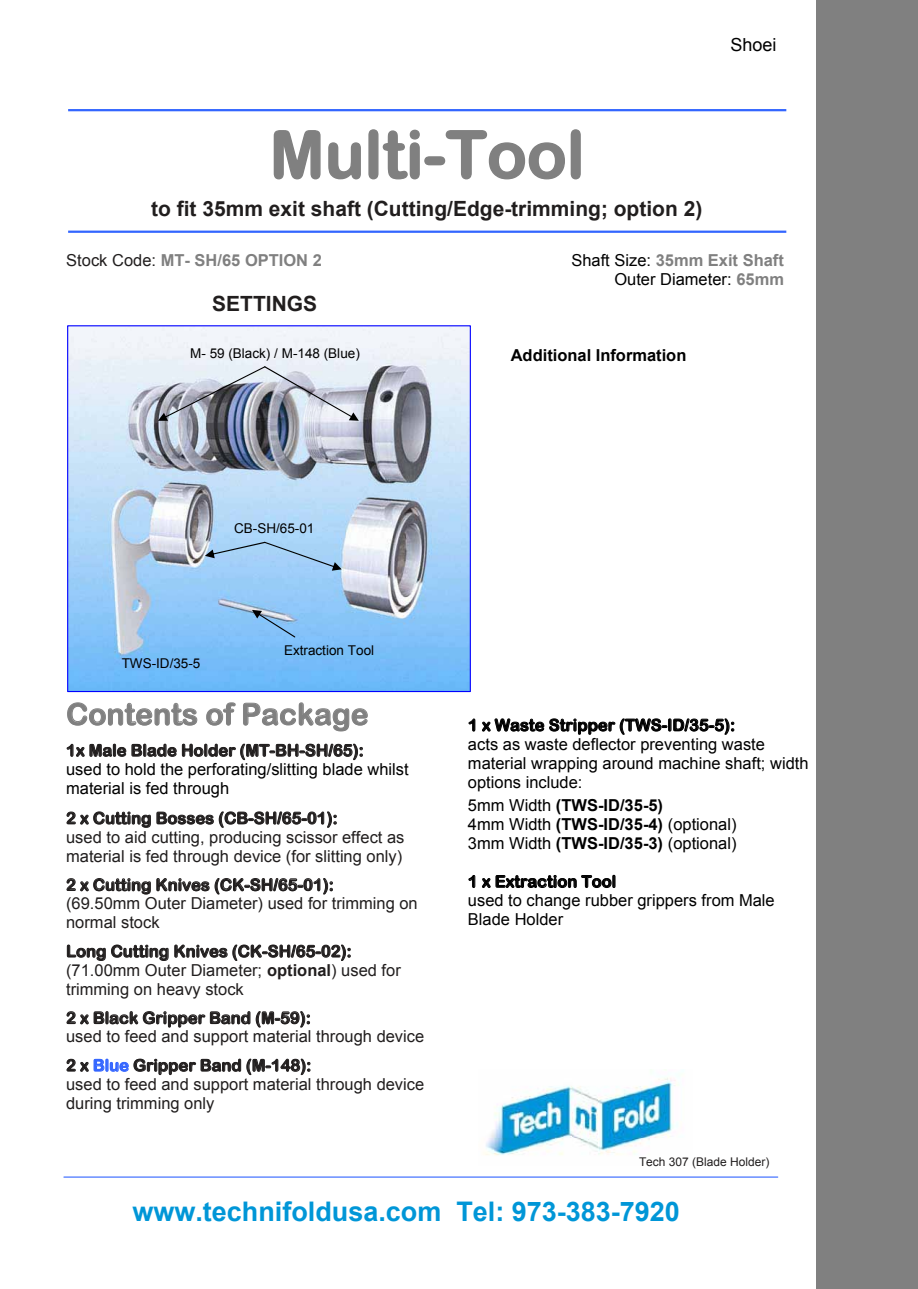
<style>
.page{position:relative;width:918px;height:1289px;background:#fff}
.page>*{position:absolute;margin:0;border:0;box-sizing:border-box;transform-origin:0 0}
.t1{font:66px "Arial Rounded MT Bold";color:#808080}
.t2{font:30px "Arial Rounded MT Bold";color:#808080}
.t3{font:700 27px "Arial";color:#0096d7}
.t4{font:700 21px "Arial";color:#211e1e}
.t5{font:18px "Arial";color:#000}
.t6{font:16.5px/19px "Arial";color:#000}
.t7{font:16.5px/18.9px "Arial";color:#211e1e}
.t8{font:16.5px "Arial Rounded MT Bold";color:#211e1e}
.t9{font:16.5px "Arial Rounded MT Bold";color:#000}
.t10{font:700 16.5px "Arial";color:#808080}
.t11{font:700 16.5px "Arial";color:#000}
.t12{font:13.5px "Arial";color:#000}
.t13{font:12px "Arial";color:#211e1e}
.s1{font-weight:400;color:#211e1e}
.s2{font-weight:700;color:#808080}
.s3{font-weight:700}
.s4{color:#3365ff}
</style>
<div class="page">
<div style="left:816px;top:0;width:102px;height:1288px;background:#808080"></div>
<hr style="left:68px;top:109px;width:718px;height:2px;background:#36f">
<svg style="left:273px;top:130px;width:48px;height:50px"></svg>
<svg style="left:328px;top:142px;width:33px;height:38px"></svg>
<svg style="left:368px;top:129px;width:213px;height:51px"></svg>
<hr style="left:68px;top:231px;width:718px;height:2px;background:#36f">
<img style="left:69px;top:327px;width:400px;height:363px">
<div style="left:67px;top:325px;width:404px;height:367px;border:1px solid #00f"></div>
<img style="left:158px;top:366px;width:201px;height:55px">
<svg style="left:205px;top:542px;width:137px;height:28px;background:#9cc5e9"></svg>
<svg style="left:252px;top:610px;width:43px;height:27px"></svg>
<svg style="left:469px;top:718px;width:6px;height:13px"></svg>
<svg style="left:482px;top:718px;width:252px;height:16px"></svg>
<svg style="left:469px;top:875px;width:6px;height:13px"></svg>
<svg style="left:482px;top:875px;width:133px;height:13px"></svg>
<svg style="left:67px;top:702px;width:130px;height:23px"></svg>
<svg style="left:206px;top:702px;width:30px;height:23px"></svg>
<svg style="left:243px;top:702px;width:125px;height:29px"></svg>
<svg style="left:67px;top:744px;width:59px;height:13px"></svg>
<svg style="left:132px;top:743px;width:231px;height:17px"></svg>
<svg style="left:67px;top:811px;width:84px;height:16px"></svg>
<svg style="left:157px;top:811px;width:180px;height:16px"></svg>
<svg style="left:67px;top:878px;width:84px;height:16px"></svg>
<svg style="left:157px;top:878px;width:176px;height:16px"></svg>
<svg style="left:67px;top:944px;width:284px;height:17px"></svg>
<svg style="left:67px;top:1011px;width:183px;height:16px"></svg>
<svg style="left:256px;top:1011px;width:54px;height:16px"></svg>
<svg style="left:67px;top:1058px;width:174px;height:17px"></svg>
<svg style="left:247px;top:1058px;width:63px;height:17px"></svg>
<img style="left:483px;top:1078px;width:195px;height:78px">
<hr style="left:64px;top:1176px;width:714px;height:1px;background:#36f">
<p class="t5" style="left:730px;top:33px;width:48px">Shoei</p>
<h1 class="t1" style="left:270px;top:115px;width:317px">Multi-Tool</h1>
<p class="t4" style="left:151px;top:195px;width:553px">to fit 35mm exit shaft (Cutting/Edge-trimming; option 2)</p>
<p class="t10" style="left:66px;top:249px;width:257px"><span class="s1">Stock Code:</span> MT- SH/65 OPTION 2</p>
<p class="t6" style="left:571px;top:250px;width:214px;line-height:19.5px;text-align:right">Shaft Size: <span class="s2">35mm Exit Shaft<br></span>Outer Diameter: <span class="s2">65mm</span></p>
<p class="t4" style="left:212px;top:290px;width:106px">SETTINGS</p>
<p class="t12" style="left:190px;top:344px;width:171px">M- 59 (Black) / M-148 (Blue)</p>
<p class="t11" style="left:511px;top:344px;width:177px">Additional Information</p>
<p class="t12" style="left:234px;top:519px;width:82px">CB-SH/65-01</p>
<p class="t12" style="left:122px;top:654px;width:80px">TWS-ID/35-5</p>
<p class="t12" style="left:284px;top:641px;width:92px">Extraction Tool</p>
<h2 class="t2" style="left:66px;top:696px;width:304px">Contents of Package</h2>
<p class="t8" style="left:66px;top:740px;width:299px">1x Male Blade Holder (MT-BH-SH/65):</p>
<p class="t6" style="left:66px;top:760px;width:344px">used to hold the perforating/slitting blade whilst material is fed through</p>
<p class="t8" style="left:66px;top:808px;width:273px">2 x Cutting Bosses (CB-SH/65-01):</p>
<p class="t7" style="left:66px;top:827px;width:340px">used to aid cutting, producing scissor effect as material is fed through device (for slitting only)</p>
<p class="t8" style="left:66px;top:875px;width:269px">2 x Cutting Knives (CK-SH/65-01):</p>
<p class="t7" style="left:66px;top:894px;width:353px">(69.50mm Outer Diameter) used for trimming on normal stock</p>
<p class="t8" style="left:66px;top:941px;width:287px">Long Cutting Knives (CK-SH/65-02):</p>
<p class="t7" style="left:66px;top:960px;width:336px">(71.00mm Outer Diameter; <span class="s3">optional</span>) used for trimming on heavy stock</p>
<p class="t8" style="left:66px;top:1008px;width:246px">2 x Black Gripper Band (M-59):</p>
<p class="t7" style="left:66px;top:1027px;width:360px">used to feed and support material through device</p>
<p class="t8" style="left:66px;top:1055px;width:247px">2 x <span class="s4">Blue</span> Gripper Band (M-148):</p>
<p class="t7" style="left:66px;top:1075px;width:360px">used to feed and support material through device during trimming only</p>
<p class="t9" style="left:468px;top:715px;width:269px">1 x Waste Stripper (TWS-ID/35-5):</p>
<p class="t6" style="left:468px;top:734px;width:342px">acts as waste deflector preventing waste material wrapping around machine shaft; width options include:</p>
<p class="t6" style="left:468px;top:796px;width:270px">5mm Width <span class="s3">(TWS-ID/35-5)<br></span>4mm Width <span class="s3">(TWS-ID/35-4)</span> (optional)<br>3mm Width <span class="s3">(TWS-ID/35-3)</span> (optional)</p>
<p class="t9" style="left:468px;top:871px;width:150px">1 x Extraction Tool</p>
<p class="t6" style="left:468px;top:891px;width:308px">used to change rubber grippers from Male<br>Blade Holder</p>
<p class="t13" style="left:639px;top:1154px;width:132px">Tech 307 (Blade Holder)</p>
<h3 class="t3" style="left:132px;top:1193px;width:549px">www.technifoldusa.com Tel: 973-383-7920</h3>
</div>
